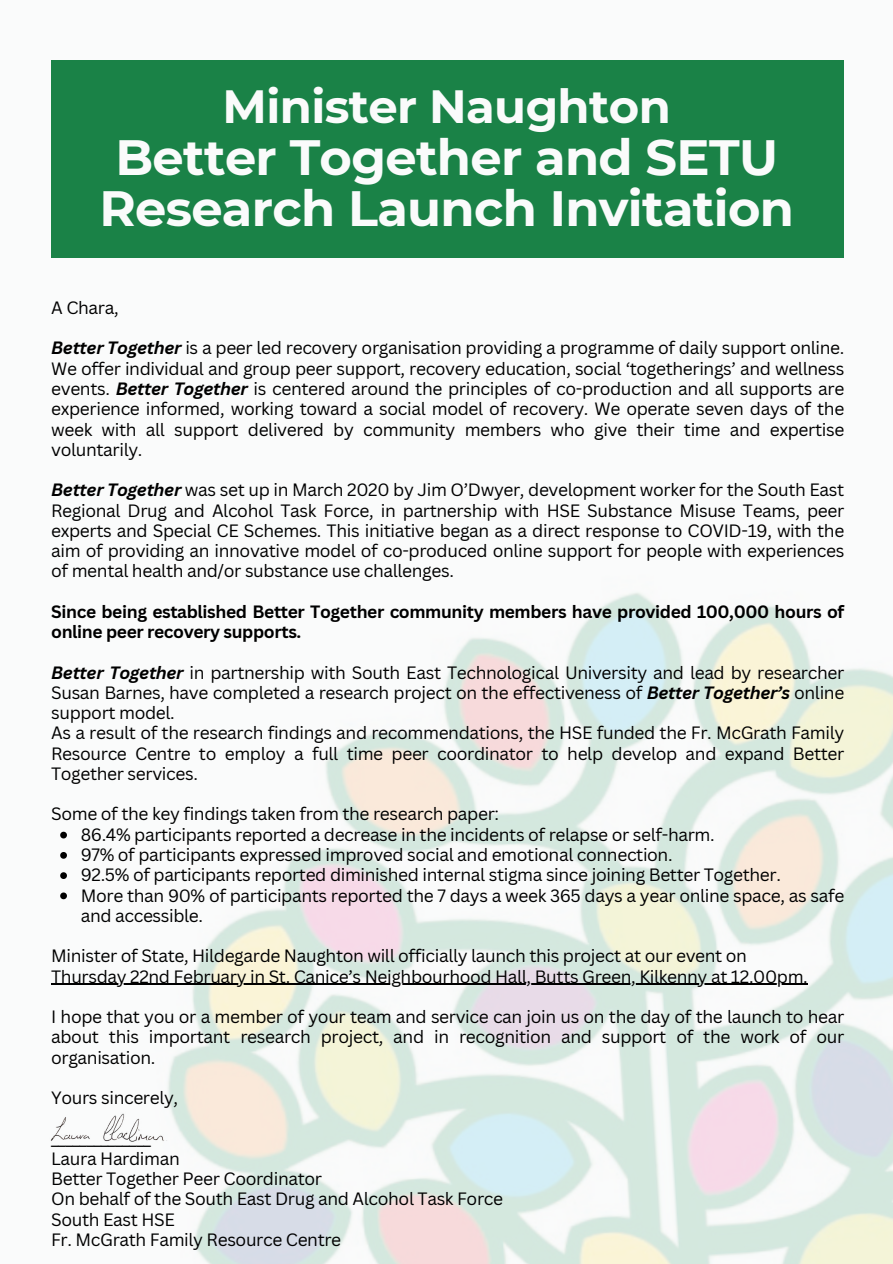
<style>
.page{position:relative;width:893px;height:1264px;background:#fff}
.page>*{position:absolute;margin:0;border:0;box-sizing:border-box;transform-origin:0 0}
.t1{font:700 49.5px/51.8px "Montserrat";letter-spacing:-.015em;color:#fafbfb;text-align:center}
.t2{font:700 46.5px "Montserrat";letter-spacing:-.015em;color:#fafbfb}
.t3{font:17.4px/20.2px "Canva Sans";letter-spacing:-.02em;color:#000}
.t4{font:700 17.4px/20.2px "Canva Sans";letter-spacing:-.02em;color:#000}
.s1{font-weight:700;font-style:italic}
</style>
<div class="page">
<div style="left:0;top:0;width:892px;height:1263px;background:#fafbfb"></div>
<img style="left:51px;top:593px;width:841px;height:670px">
<div style="left:51px;top:60px;width:792px;height:198px;background:#1a8247"></div>
<svg style="left:60px;top:831px;width:7px;height:7px"></svg>
<svg style="left:60px;top:852px;width:7px;height:6px"></svg>
<svg style="left:60px;top:872px;width:7px;height:7px"></svg>
<svg style="left:60px;top:892px;width:7px;height:7px"></svg>
<hr style="left:51px;top:983px;width:756px;height:1px;background:#000">
<img style="left:50px;top:1111px;width:142px;height:36px">
<h2 class="t2" style="left:222px;top:73px;width:449px">Minister Naughton</h2>
<h1 class="t1" style="left:99px;top:129px;width:696px">Better Together and SETU<br>Research Launch Invitation</h1>
<p class="t3" style="left:51px;top:297px;width:69px">A Chara,</p>
<p class="t3" style="left:51px;top:338px;width:794px;text-align:justify"><span class="s1">Better Together</span> is a peer led recovery organisation providing a programme of daily support online.<br>We offer individual and group peer support, recovery education, social ‘togetherings’ and wellness events. <span class="s1">Better Together</span> is centered around the principles of co-production and all supports are experience informed, working toward a social model of recovery. We operate seven days of the week with all support delivered by community members who give their time and expertise voluntarily.</p>
<p class="t3" style="left:51px;top:480px;width:794px;text-align:justify"><span class="s1">Better Together</span> was set up in March 2020 by Jim O’Dwyer, development worker for the South East Regional Drug and Alcohol Task Force, in partnership with HSE Substance Misuse Teams, peer experts and Special CE Schemes. This initiative began as a direct response to COVID-19, with the aim of providing an innovative model of co-produced online support for people with experiences of mental health and/or substance use challenges.</p>
<p class="t4" style="left:51px;top:601px;width:794px">Since being established Better Together community members have provided 100,000 hours of online peer recovery supports.</p>
<p class="t3" style="left:51px;top:662px;width:794px"><span class="s1">Better Together</span> in partnership with South East Technological University and lead by researcher Susan Barnes, have completed a research project on the effectiveness of <span class="s1">Better Together’s</span> online support model.<br>As a result of the research findings and recommendations, the HSE funded the Fr. McGrath Family Resource Centre to employ a full time peer coordinator to help develop and expand Better Together services.</p>
<p class="t3" style="left:81px;top:804px;width:765px;text-indent:-30px">Some of the key findings taken from the research paper:<br>86.4% participants reported a decrease in the incidents of relapse or self-harm.<br>97% of participants expressed improved social and emotional connection.<br>92.5% of participants reported diminished internal stigma since joining Better Together.<br>More than 90% of participants reported the 7 days a week 365 days a year online space, as safe and accessible.</p>
<p class="t3" style="left:51px;top:945px;width:758px">Minister of State, Hildegarde Naughton will officially launch this project at our event on<br>Thursday 22nd February in St. Canice’s Neighbourhood Hall, Butts Green, Kilkenny at 12.00pm.</p>
<p class="t3" style="left:51px;top:1006px;width:794px;text-align:justify">I hope that you or a member of your team and service can join us on the day of the launch to hear about this important research project, and in recognition and support of the work of our organisation.</p>
<p class="t3" style="left:51px;top:1087px;width:128px">Yours sincerely,</p>
<p class="t3" style="left:51px;top:1128px;width:453px">______________<br>Laura Hardiman<br>Better Together Peer Coordinator<br>On behalf of the South East Drug and Alcohol Task Force<br>South East HSE<br>Fr. McGrath Family Resource Centre</p>
</div>
